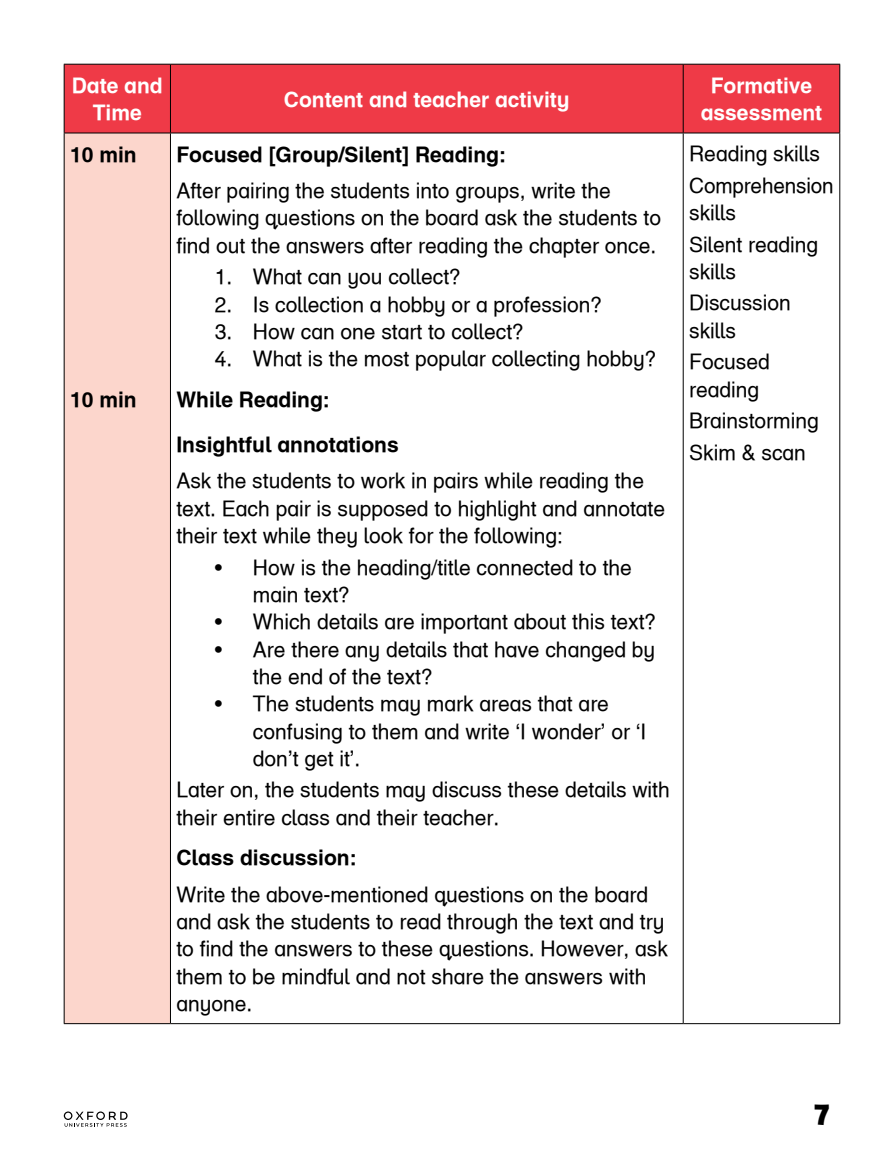
<style>
.page{position:relative;width:893px;height:1170px;background:#fff}
.page>*{position:absolute;margin:0;border:0;box-sizing:border-box;transform-origin:0 0}
.t1{font:700 30.75px "Billy";color:#000}
.t2{font:21px/27.3px "Helvetica Infant OUP";color:#000}
.t3{font:21px/45.3px "Helvetica Infant OUP Bold";color:#000}
.t4{font:21px/27.3px "Helvetica Infant OUP Bold";color:#fff;text-align:center}
</style>
<div class="page">
<div style="left:65px;top:65px;width:774px;height:68px;background:#ef3a47"></div>
<div style="left:64px;top:133px;width:106px;height:890px;background:#fcd6cc"></div>
<hr style="left:64px;top:133px;width:1px;height:890px;background:#000">
<hr style="left:170px;top:133px;width:1px;height:890px;background:#000">
<hr style="left:683px;top:133px;width:1px;height:890px;background:#000">
<hr style="left:839px;top:133px;width:1px;height:890px;background:#000">
<hr style="left:64px;top:1023px;width:106px;height:1px;background:#000">
<hr style="left:170px;top:1023px;width:513px;height:1px;background:#000">
<hr style="left:683px;top:1023px;width:157px;height:1px;background:#000">
<hr style="left:64px;top:64px;width:106px;height:1px;background:#000">
<hr style="left:64px;top:65px;width:1px;height:68px;background:#000">
<hr style="left:170px;top:64px;width:513px;height:1px;background:#000">
<hr style="left:170px;top:65px;width:1px;height:68px;background:#000">
<hr style="left:683px;top:64px;width:157px;height:1px;background:#000">
<hr style="left:683px;top:65px;width:1px;height:68px;background:#000">
<hr style="left:839px;top:65px;width:1px;height:68px;background:#000">
<hr style="left:64px;top:133px;width:106px;height:1px;background:#000">
<hr style="left:170px;top:133px;width:513px;height:1px;background:#000">
<hr style="left:683px;top:133px;width:157px;height:1px;background:#000">
<svg style="left:64px;top:1111px;width:64px;height:15px"></svg>
<p class="t4" style="left:72px;top:72px;width:92px">Date and<br>Time</p>
<p class="t3" style="left:70px;top:131px;width:68px">10 min</p>
<p class="t3" style="left:70px;top:376px;width:68px">10 min</p>
<p class="t4" style="left:284px;top:85px;width:287px">Content and teacher activity</p>
<p class="t3" style="left:176px;top:131px;width:331px">Focused [Group/Silent] Reading:</p>
<p class="t2" style="left:176px;top:177px;width:486px">After pairing the students into groups, write the following questions on the board ask the students to find out the answers after reading the chapter once.</p>
<p class="t2" style="left:215px;top:263px;width:248px">1. What can you collect?</p>
<p class="t2" style="left:215px;top:290px;width:389px">2. Is collection a hobby or a profession?</p>
<p class="t2" style="left:215px;top:318px;width:311px">3. How can one start to collect?</p>
<p class="t2" style="left:215px;top:345px;width:443px">4. What is the most popular collecting hobby?</p>
<p class="t3" style="left:176px;top:376px;width:224px">While Reading:<br>Insightful annotations</p>
<p class="t2" style="left:176px;top:467px;width:490px">Ask the students to work in pairs while reading the text. Each pair is supposed to highlight and annotate their text while they look for the following:</p>
<p class="t2" style="left:253px;top:553px;width:380px;text-indent:-38px">• How is the heading/title connected to the main text?</p>
<p class="t2" style="left:215px;top:608px;width:443px">• Which details are important about this text?</p>
<p class="t2" style="left:253px;top:635px;width:404px;text-indent:-38px">• Are there any details that have changed by the end of the text?</p>
<p class="t2" style="left:253px;top:690px;width:395px;text-indent:-38px">• The students may mark areas that are confusing to them and write ‘I wonder’ or ‘I don’t get it’.</p>
<p class="t2" style="left:176px;top:776px;width:495px">Later on, the students may discuss these details with their entire class and their teacher.</p>
<p class="t3" style="left:176px;top:834px;width:182px">Class discussion:</p>
<p class="t2" style="left:176px;top:880px;width:493px">Write the above-mentioned questions on the board and ask the students to read through the text and try to find the answers to these questions. However, ask them to be mindful and not share the answers with anyone.</p>
<p class="t4" style="left:701px;top:72px;width:123px">Formative assessment</p>
<p class="t2" style="left:689px;top:138px;width:146px;line-height:31.5px">Reading skills<br>Comprehension</p>
<p class="t2" style="left:689px;top:197px;width:131px;line-height:31.5px">skills<br>Silent reading</p>
<p class="t2" style="left:689px;top:256px;width:103px;line-height:31.5px">skills<br>Discussion</p>
<p class="t2" style="left:689px;top:314px;width:82px;line-height:31.5px">skills<br>Focused</p>
<p class="t2" style="left:689px;top:373px;width:131px;line-height:31.5px">reading<br>Brainstorming<br>Skim &amp; scan</p>
<h1 class="t1" style="left:814px;top:1097px;width:16px">7</h1>
</div>
